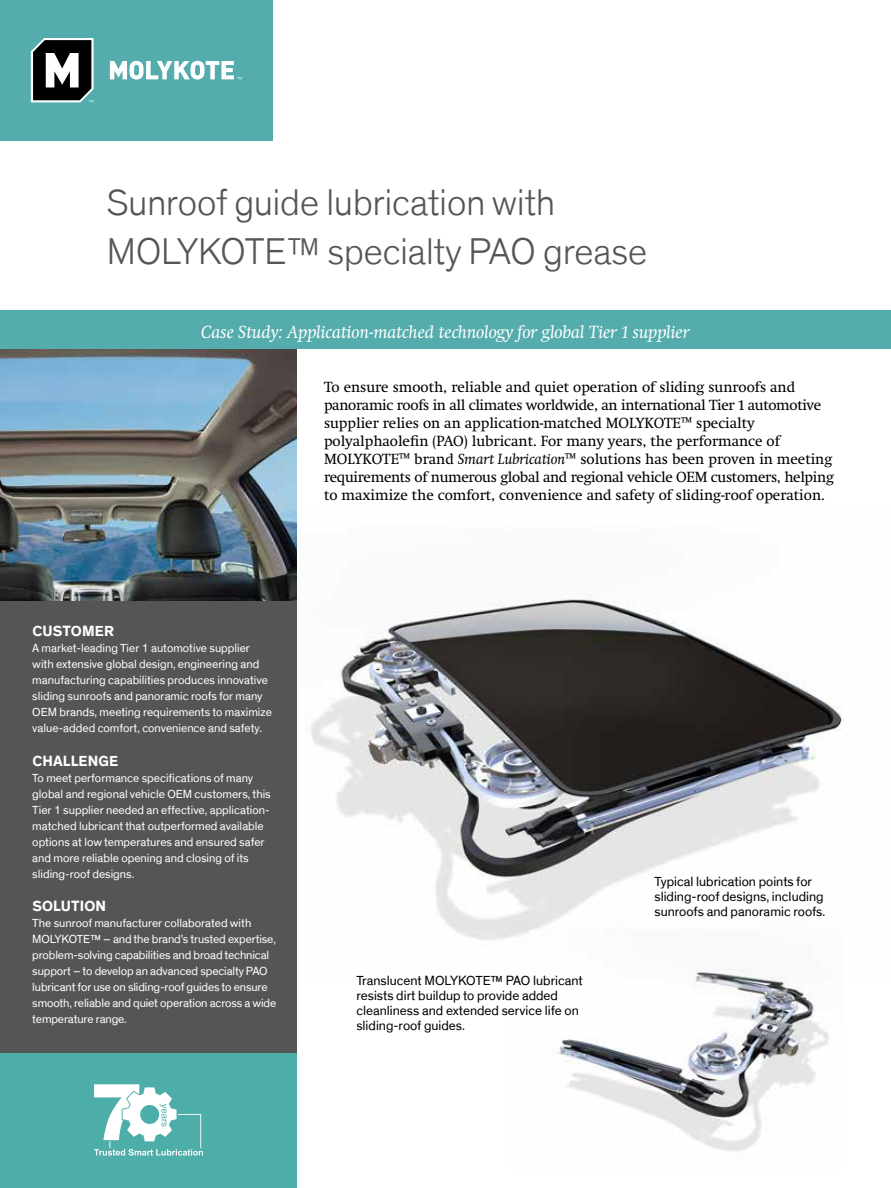
<style>
.page{position:relative;width:891px;height:1188px;background:#fff}
.page>*{position:absolute;margin:0;border:0;box-sizing:border-box;transform-origin:0 0}
.t1{font:300 37.5px/49.5px "Dow Corporate";color:#555}
.t2{font:italic 18px "Swift Neue LT Pro";color:#fff}
.t3{font:15px/18px "Swift Neue LT Pro";color:#000}
.t4{font:700 15px "Dow Corporate";letter-spacing:.01em;color:#fff}
.t5{font:13.5px/15px "Dow Corporate";color:#000}
.t6{font:12px/15.9px "Dow Corporate";color:#fff}
.s1{font-style:italic}
</style>
<div class="page">
<img style="left:310px;top:595px;width:532px;height:345px">
<div style="left:0;top:320px;width:297px;height:868px;background:#555"></div>
<img style="left:0;top:349px;width:297px;height:251px">
<div style="left:0;top:310px;width:891px;height:39px;background:#55acac"></div>
<img style="left:510px;top:922px;width:332px;height:230px">
<div style="left:0;top:1053px;width:297px;height:135px;background:#4cada9"></div>
<svg style="left:94px;top:1084px;width:109px;height:72px"></svg>
<div style="left:0;top:0;width:273px;height:140px;background:#55acac"></div>
<svg style="left:31px;top:38px;width:63px;height:64px;background:#575c5c"></svg>
<svg style="left:110px;top:61px;width:132px;height:19px"></svg>
<h1 class="t1" style="left:107px;top:178px;width:542px">Sunroof guide lubrication with<br>MOLYKOTE™ specialty PAO grease</h1>
<h2 class="t2" style="left:201px;top:321px;width:490px">Case Study: Application-matched technology for global Tier 1 supplier</h2>
<p class="t3" style="left:324px;top:377px;width:511px">To ensure smooth, reliable and quiet operation of sliding sunroofs and panoramic roofs in all climates worldwide, an international Tier 1 automotive supplier relies on an application-matched MOLYKOTE™ specialty polyalphaolefin (PAO) lubricant. For many years, the performance of MOLYKOTE™ brand <span class="s1">Smart Lubrication</span>™ solutions has been proven in meeting requirements of numerous global and regional vehicle OEM customers, helping to maximize the comfort, convenience and safety of sliding-roof operation.</p>
<p class="t4" style="left:32px;top:622px;width:83px">CUSTOMER</p>
<p class="t6" style="left:32px;top:641px;width:241px">A market-leading Tier 1 automotive supplier with extensive global design, engineering and manufacturing capabilities produces innovative sliding sunroofs and panoramic roofs for many OEM brands, meeting requirements to maximize value-added comfort, convenience and safety.</p>
<p class="t4" style="left:32px;top:752px;width:87px">CHALLENGE</p>
<p class="t6" style="left:32px;top:770px;width:240px">To meet performance specifications of many global and regional vehicle OEM customers, this Tier 1 supplier needed an effective, application&shy;matched lubricant that outperformed available options at low temperatures and ensured safer and more reliable opening and closing of its sliding-roof designs.</p>
<p class="t4" style="left:32px;top:897px;width:75px">SOLUTION</p>
<p class="t6" style="left:32px;top:916px;width:245px">The sunroof manufacturer collaborated with MOLYKOTE™ – and the brand’s trusted expertise, problem-solving capabilities and broad technical support – to develop an advanced specialty PAO lubricant for use on sliding-roof guides to ensure smooth, reliable and quiet operation across a wide temperature range.</p>
<p class="t5" style="left:356px;top:973px;width:228px">Translucent MOLYKOTE™ PAO lubricant resists dirt buildup to provide added cleanliness and extended service life on sliding-roof guides.</p>
<p class="t5" style="left:654px;top:874px;width:172px">Typical lubrication points for sliding-roof designs, including sunroofs and panoramic roofs.</p>
</div>
